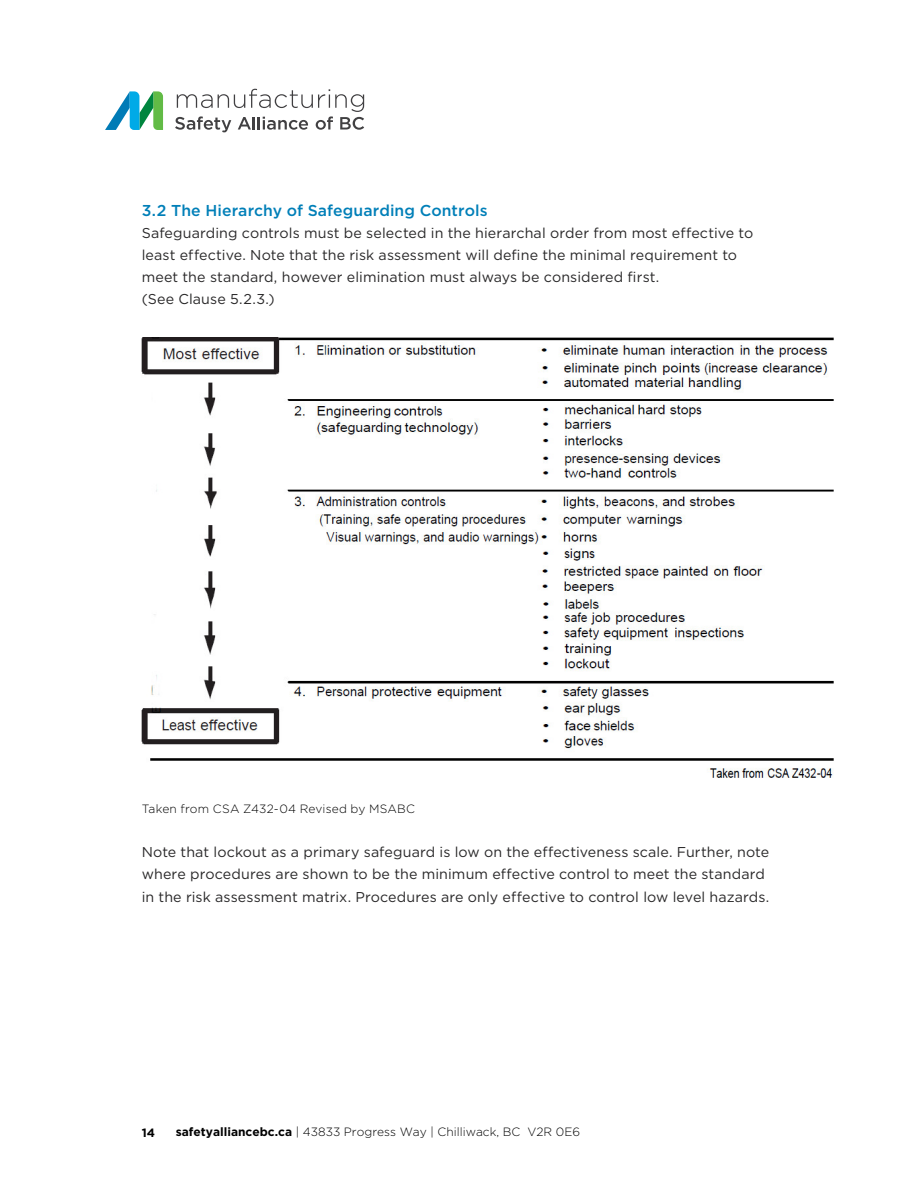
<style>
.page{position:relative;width:918px;height:1188px;background:#fff}
.page>*{position:absolute;margin:0;border:0;box-sizing:border-box;transform-origin:0 0}
.t1{font:500 15.75px "Gotham";letter-spacing:.005em;color:#007fb8}
.t2{font:14.25px/22.2px "Gotham";letter-spacing:.01em;color:#292829}
.t3{font:300 12px "Gotham";color:#000}
.t4{font:700 12px "Gotham";color:#000}
.s1{font-weight:700}
</style>
<div class="page">
<svg style="left:175px;top:89px;width:189px;height:43px"></svg>
<svg style="left:105px;top:91px;width:58px;height:39px"></svg>
<img style="left:142px;top:337px;width:692px;height:441px">
<p class="t1" style="left:142px;top:201px;width:347px">3.2 The Hierarchy of Safeguarding Controls</p>
<p class="t2" style="left:142px;top:221px;width:613px">Safeguarding controls must be selected in the hierarchal order from most effective to least effective. Note that the risk assessment will define the minimal requirement to meet the standard, however elimination must always be considered first.<br>(See Clause 5.2.3.)</p>
<p class="t3" style="left:142px;top:802px;width:275px">Taken from CSA Z432-04 Revised by MSABC</p>
<p class="t2" style="left:142px;top:841px;width:629px">Note that lockout as a primary safeguard is low on the effectiveness scale. Further, note where procedures are shown to be the minimum effective control to meet the standard in the risk assessment matrix. Procedures are only effective to control low level hazards.</p>
<p class="t4" style="left:142px;top:1126px;width:15px">14</p>
<p class="t3" style="left:176px;top:1125px;width:406px"><span class="s1">safetyalliancebc.ca</span> | 43833 Progress Way | Chilliwack, BC V2R 0E6</p>
</div>
